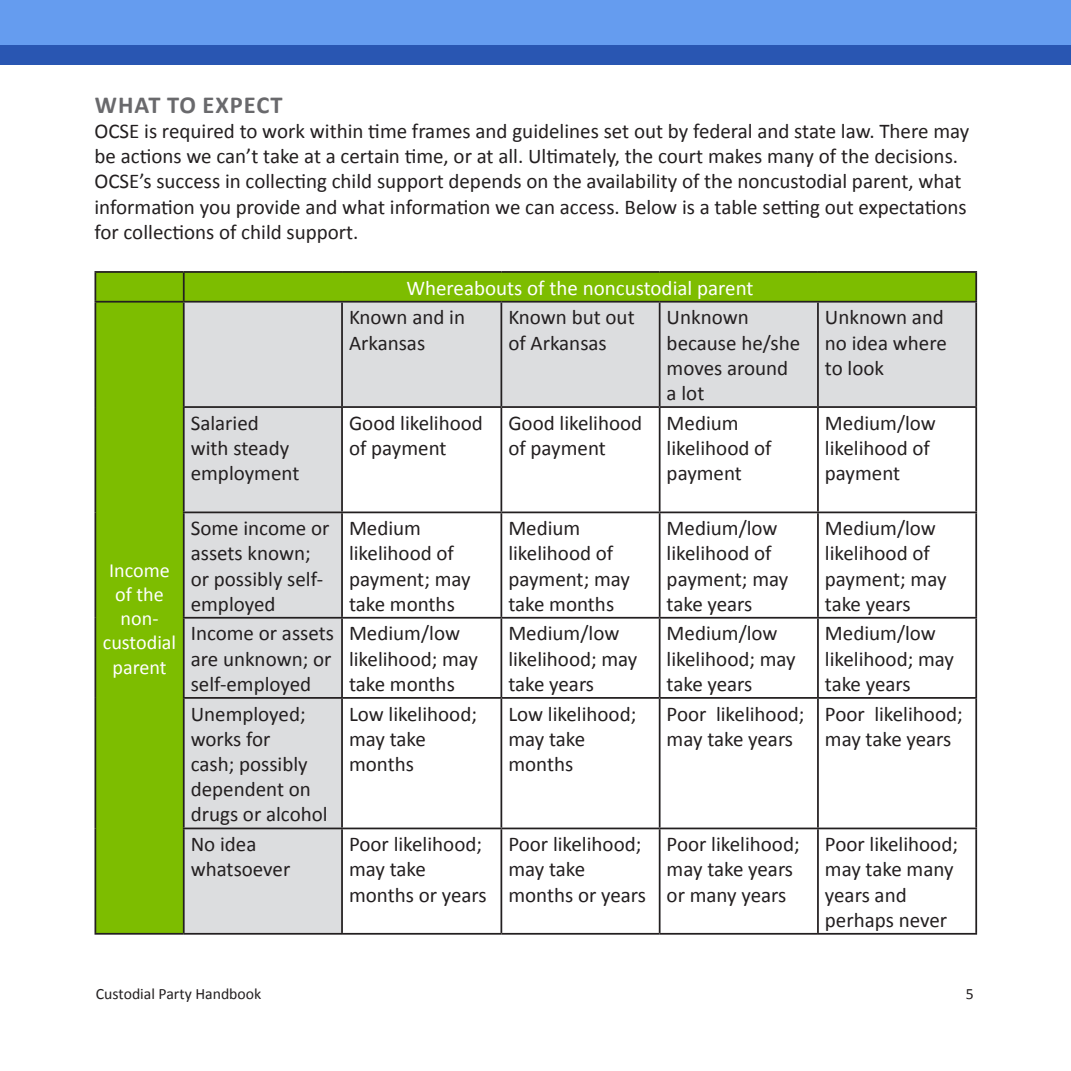
<style>
.page{position:relative;width:1071px;height:1071px;background:#fff}
.page>*{position:absolute;margin:0;border:0;box-sizing:border-box;transform-origin:0 0}
.t1{font:700 24.5px "Calibri";letter-spacing:.04em;color:#69696c}
.t2{font:21px/25.2px "Calibri";color:#231f20}
.t3{font:21px "Calibri";color:#fff}
.t4{font:20.12px/24.2px "Calibri";color:#fff;text-align:center}
.t5{font:15.75px "Calibri";color:#231f20}
</style>
<div class="page">
<div style="left:0;top:0;width:1071px;height:65px;background:#2956b2"></div>
<div style="left:0;top:0;width:1071px;height:45px;background:#659cef"></div>
<div style="left:96px;top:273px;width:879px;height:660px;background:#7dbd00"></div>
<svg style="left:185px;top:303px;width:790px;height:630px"></svg>
<hr style="left:95px;top:271px;width:89px;height:2px;background:#231f20">
<svg style="left:95px;top:273px;width:1px;height:28px"></svg>
<hr style="left:184px;top:271px;width:158px;height:2px;background:#231f20">
<hr style="left:183px;top:273px;width:2px;height:28px;background:#231f20">
<hr style="left:342px;top:271px;width:159px;height:2px;background:#231f20">
<hr style="left:501px;top:271px;width:159px;height:2px;background:#231f20">
<hr style="left:660px;top:271px;width:158px;height:2px;background:#231f20">
<hr style="left:818px;top:271px;width:159px;height:2px;background:#231f20">
<hr style="left:975px;top:273px;width:2px;height:28px;background:#231f20">
<hr style="left:95px;top:301px;width:89px;height:2px;background:#231f20">
<hr style="left:95px;top:303px;width:1px;height:104px;background:#231f20">
<hr style="left:95px;top:407px;width:1px;height:105px;background:#231f20">
<hr style="left:501px;top:408px;width:1px;height:104px;background:#231f20">
<hr style="left:659px;top:408px;width:2px;height:104px;background:#231f20">
<hr style="left:817px;top:408px;width:2px;height:104px;background:#231f20">
<hr style="left:975px;top:408px;width:2px;height:104px;background:#231f20">
<hr style="left:95px;top:512px;width:1px;height:106px;background:#231f20">
<hr style="left:342px;top:512px;width:159px;height:1px;background:#231f20">
<hr style="left:501px;top:512px;width:159px;height:1px;background:#231f20">
<hr style="left:501px;top:513px;width:1px;height:104px;background:#231f20">
<hr style="left:660px;top:512px;width:158px;height:1px;background:#231f20">
<hr style="left:659px;top:513px;width:2px;height:104px;background:#231f20">
<hr style="left:818px;top:512px;width:159px;height:1px;background:#231f20">
<hr style="left:817px;top:513px;width:2px;height:104px;background:#231f20">
<hr style="left:975px;top:513px;width:2px;height:104px;background:#231f20">
<hr style="left:95px;top:618px;width:1px;height:80px;background:#231f20">
<hr style="left:342px;top:617px;width:159px;height:2px;background:#231f20">
<hr style="left:501px;top:617px;width:159px;height:2px;background:#231f20">
<hr style="left:501px;top:619px;width:1px;height:78px;background:#231f20">
<hr style="left:660px;top:617px;width:158px;height:2px;background:#231f20">
<hr style="left:659px;top:619px;width:2px;height:78px;background:#231f20">
<hr style="left:818px;top:617px;width:159px;height:2px;background:#231f20">
<hr style="left:817px;top:619px;width:2px;height:78px;background:#231f20">
<hr style="left:975px;top:619px;width:2px;height:78px;background:#231f20">
<hr style="left:95px;top:698px;width:1px;height:130px;background:#231f20">
<hr style="left:342px;top:697px;width:159px;height:2px;background:#231f20">
<hr style="left:501px;top:697px;width:159px;height:2px;background:#231f20">
<hr style="left:501px;top:699px;width:1px;height:129px;background:#231f20">
<hr style="left:660px;top:697px;width:158px;height:2px;background:#231f20">
<hr style="left:659px;top:699px;width:2px;height:129px;background:#231f20">
<hr style="left:818px;top:697px;width:159px;height:2px;background:#231f20">
<hr style="left:817px;top:699px;width:2px;height:129px;background:#231f20">
<hr style="left:975px;top:699px;width:2px;height:129px;background:#231f20">
<hr style="left:95px;top:828px;width:1px;height:105px;background:#231f20">
<hr style="left:342px;top:828px;width:159px;height:1px;background:#231f20">
<hr style="left:501px;top:828px;width:159px;height:1px;background:#231f20">
<hr style="left:501px;top:829px;width:1px;height:104px;background:#231f20">
<hr style="left:660px;top:828px;width:158px;height:1px;background:#231f20">
<hr style="left:659px;top:829px;width:2px;height:104px;background:#231f20">
<hr style="left:818px;top:828px;width:159px;height:1px;background:#231f20">
<hr style="left:817px;top:829px;width:2px;height:104px;background:#231f20">
<hr style="left:975px;top:829px;width:2px;height:104px;background:#231f20">
<hr style="left:95px;top:933px;width:89px;height:2px;background:#231f20">
<hr style="left:342px;top:933px;width:159px;height:2px;background:#231f20">
<hr style="left:501px;top:933px;width:159px;height:2px;background:#231f20">
<hr style="left:660px;top:933px;width:158px;height:2px;background:#231f20">
<hr style="left:818px;top:933px;width:159px;height:2px;background:#231f20">
<hr style="left:184px;top:301px;width:158px;height:2px;background:#231f20">
<hr style="left:183px;top:303px;width:2px;height:103px;background:#231f20">
<hr style="left:342px;top:301px;width:159px;height:2px;background:#231f20">
<hr style="left:341px;top:303px;width:2px;height:103px;background:#231f20">
<hr style="left:501px;top:301px;width:159px;height:2px;background:#231f20">
<hr style="left:501px;top:303px;width:1px;height:103px;background:#231f20">
<hr style="left:660px;top:301px;width:158px;height:2px;background:#231f20">
<hr style="left:659px;top:303px;width:2px;height:103px;background:#231f20">
<hr style="left:818px;top:301px;width:159px;height:2px;background:#231f20">
<hr style="left:817px;top:303px;width:2px;height:103px;background:#231f20">
<hr style="left:975px;top:303px;width:2px;height:103px;background:#231f20">
<hr style="left:342px;top:406px;width:159px;height:2px;background:#231f20">
<hr style="left:501px;top:406px;width:159px;height:2px;background:#231f20">
<hr style="left:660px;top:406px;width:158px;height:2px;background:#231f20">
<hr style="left:818px;top:406px;width:159px;height:2px;background:#231f20">
<hr style="left:183px;top:406px;width:159px;height:2px;background:#231f20">
<hr style="left:183px;top:408px;width:2px;height:104px;background:#231f20">
<hr style="left:341px;top:408px;width:2px;height:104px;background:#231f20">
<hr style="left:183px;top:512px;width:159px;height:1px;background:#231f20">
<hr style="left:183px;top:513px;width:2px;height:104px;background:#231f20">
<hr style="left:341px;top:513px;width:2px;height:104px;background:#231f20">
<hr style="left:183px;top:617px;width:159px;height:2px;background:#231f20">
<hr style="left:183px;top:619px;width:2px;height:78px;background:#231f20">
<hr style="left:341px;top:619px;width:2px;height:78px;background:#231f20">
<hr style="left:183px;top:697px;width:159px;height:2px;background:#231f20">
<hr style="left:183px;top:699px;width:2px;height:129px;background:#231f20">
<hr style="left:341px;top:699px;width:2px;height:129px;background:#231f20">
<hr style="left:183px;top:828px;width:159px;height:1px;background:#231f20">
<hr style="left:183px;top:829px;width:2px;height:104px;background:#231f20">
<hr style="left:341px;top:829px;width:2px;height:104px;background:#231f20">
<hr style="left:184px;top:933px;width:158px;height:2px;background:#231f20">
<p class="t1" style="left:95px;top:96px;width:189px">WHAT TO EXPECT</p>
<p class="t2" style="left:94px;top:119px;width:876px">OCSE is required to work within time frames and guidelines set out by federal and state law. There may be actions we can’t take at a certain time, or at all. Ultimately, the court makes many of the decisions.<br>OCSE’s success in collecting child support depends on the availability of the noncustodial parent, what information you provide and what information we can access. Below is a table setting out expectations for collections of child support.</p>
<p class="t3" style="left:406px;top:280px;width:349px">Whereabouts of the noncustodial parent</p>
<p class="t4" style="left:103px;top:560px;width:75px">Income of the non&shy;custodial parent</p>
<p class="t2" style="left:349px;top:307px;width:118px">Known and in<br>Arkansas</p>
<p class="t2" style="left:508px;top:307px;width:128px">Known but out of Arkansas</p>
<p class="t2" style="left:667px;top:307px;width:135px">Unknown because he/she moves around a lot</p>
<p class="t2" style="left:825px;top:307px;width:123px">Unknown and no idea where to look</p>
<p class="t2" style="left:191px;top:410px;width:110px">Salaried with steady employment</p>
<p class="t2" style="left:349px;top:412px;width:135px">Good likelihood of payment</p>
<p class="t2" style="left:508px;top:412px;width:135px">Good likelihood of payment</p>
<p class="t2" style="left:667px;top:412px;width:106px">Medium likelihood of payment</p>
<p class="t2" style="left:825px;top:410px;width:113px">Medium/low likelihood of payment</p>
<p class="t2" style="left:191px;top:516px;width:140px">Some income or assets known; or possibly self&shy;employed</p>
<p class="t2" style="left:349px;top:517px;width:123px">Medium likelihood of payment; may take months</p>
<p class="t2" style="left:508px;top:517px;width:123px">Medium likelihood of payment; may take months</p>
<p class="t2" style="left:667px;top:516px;width:123px">Medium/low likelihood of payment; may take years</p>
<p class="t2" style="left:825px;top:516px;width:123px">Medium/low likelihood of payment; may take years</p>
<p class="t2" style="left:191px;top:623px;width:145px">Income or assets are unknown; or self-employed</p>
<p class="t2" style="left:349px;top:621px;width:131px">Medium/low likelihood; may take months</p>
<p class="t2" style="left:508px;top:621px;width:131px">Medium/low likelihood; may take years</p>
<p class="t2" style="left:667px;top:621px;width:131px">Medium/low likelihood; may take years</p>
<p class="t2" style="left:825px;top:621px;width:131px">Medium/low likelihood; may take years</p>
<p class="t2" style="left:191px;top:703px;width:138px">Unemployed; works for<br>cash; possibly dependent on drugs or alcohol</p>
<p class="t2" style="left:349px;top:703px;width:129px">Low likelihood; may take months</p>
<p class="t2" style="left:508px;top:703px;width:129px">Low likelihood; may take months</p>
<p class="t2" style="left:667px;top:703px;width:139px">Poor likelihood; may take years</p>
<p class="t2" style="left:825px;top:703px;width:139px">Poor likelihood; may take years</p>
<p class="t2" style="left:191px;top:833px;width:101px">No idea whatsoever</p>
<p class="t2" style="left:349px;top:833px;width:139px">Poor likelihood; may take months or years</p>
<p class="t2" style="left:508px;top:833px;width:139px">Poor likelihood; may take months or years</p>
<p class="t2" style="left:667px;top:833px;width:135px">Poor likelihood; may take years or many years</p>
<p class="t2" style="left:825px;top:833px;width:135px">Poor likelihood; may take many years and perhaps never</p>
<p class="t5" style="left:96px;top:988px;width:167px">Custodial Party Handbook</p>
<p class="t5" style="left:966px;top:984px;width:9px">5</p>
</div>
